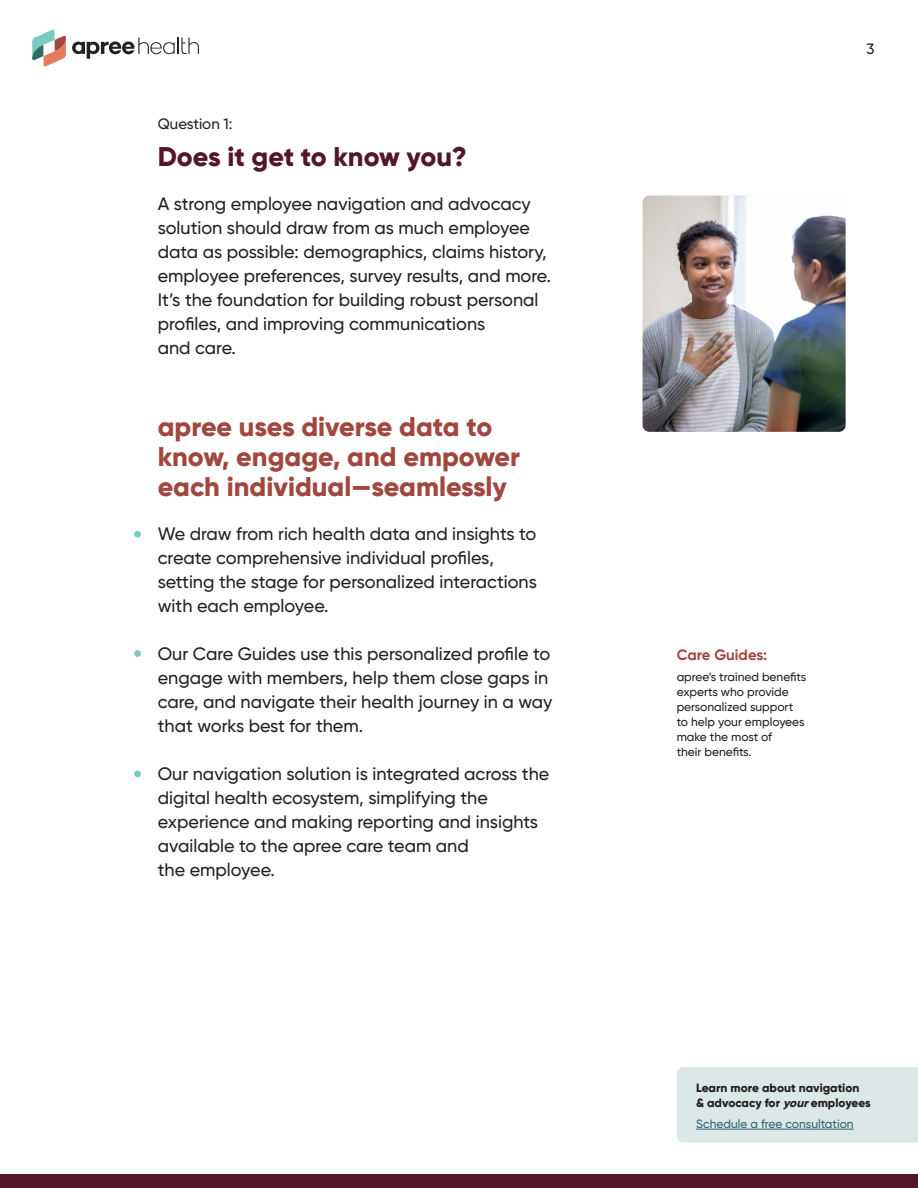
<style>
.page{position:relative;width:918px;height:1188px;background:#fff}
.page>*{position:absolute;margin:0;border:0;box-sizing:border-box;transform-origin:0 0}
.t1{font:800 27px/30px "Gilroy";color:#a04740}
.t2{font:800 27px "Gilroy";color:#541729}
.t3{font:500 18px/24px "Gilroy";color:#23201e}
.t4{font:500 15px "Gilroy";color:#23201e}
.t5{font:700 15px "Gilroy";color:#a04740}
.t6{font:500 12px/15px "Gilroy";color:#23201e}
.t7{font:800 12px/15px "Gilroy";color:#23201e}
.t8{font:500 12px "Gilroy";color:#2c636a}
.s1{font-style:italic}
</style>
<div class="page">
<svg style="left:72px;top:37px;width:127px;height:22px"></svg>
<svg style="left:32px;top:30px;width:34px;height:36px"></svg>
<div style="left:0;top:1174px;width:918px;height:14px;background:#541729"></div>
<div style="left:134px;top:531px;width:7px;height:7px;background:#7acabf;border-radius:50%"></div>
<div style="left:134px;top:650px;width:7px;height:7px;background:#7acabf;border-radius:50%"></div>
<div style="left:134px;top:771px;width:7px;height:6px;background:#7acabf;border-radius:50%"></div>
<img style="left:643px;top:196px;width:203px;height:236px">
<div style="left:677px;top:1067px;width:241px;height:75px;background:#dde7e8"></div>
<hr style="left:696px;top:1129px;width:158px;height:1px;background:#2c636a">
<p class="t4" style="left:158px;top:115px;width:76px">Question 1:</p>
<h1 class="t2" style="left:158px;top:139px;width:311px">Does it get to know you?</h1>
<p class="t3" style="left:158px;top:192px;width:395px">A strong employee navigation and advocacy solution should draw from as much employee data as possible: demographics, claims history, employee preferences, survey results, and more.<br>It’s the foundation for building robust personal profiles, and improving communications<br>and care.</p>
<h1 class="t1" style="left:158px;top:411px;width:364px">apree uses diverse data to know, engage, and empower each individual—seamlessly</h1>
<p class="t3" style="left:158px;top:522px;width:381px">We draw from rich health data and insights to create comprehensive individual profiles, setting the stage for personalized interactions with each employee.</p>
<p class="t3" style="left:158px;top:641px;width:396px">Our Care Guides use this personalized profile to engage with members, help them close gaps in care, and navigate their health journey in a way that works best for them.</p>
<p class="t3" style="left:158px;top:761px;width:393px">Our navigation solution is integrated across the digital health ecosystem, simplifying the experience and making reporting and insights available to the apree care team and<br>the employee.</p>
<p class="t4" style="left:866px;top:40px;width:10px">3</p>
<p class="t5" style="left:677px;top:645px;width:92px">Care Guides:</p>
<p class="t6" style="left:677px;top:669px;width:131px">apree’s trained benefits experts who provide personalized support to help your employees make the most of<br>their benefits.</p>
<p class="t7" style="left:696px;top:1080px;width:176px">Learn more about navigation<br>&amp; advocacy for <span class="s1">your</span>employees</p>
<p class="t8" style="left:696px;top:1116px;width:159px">Schedule a free consultation</p>
</div>
